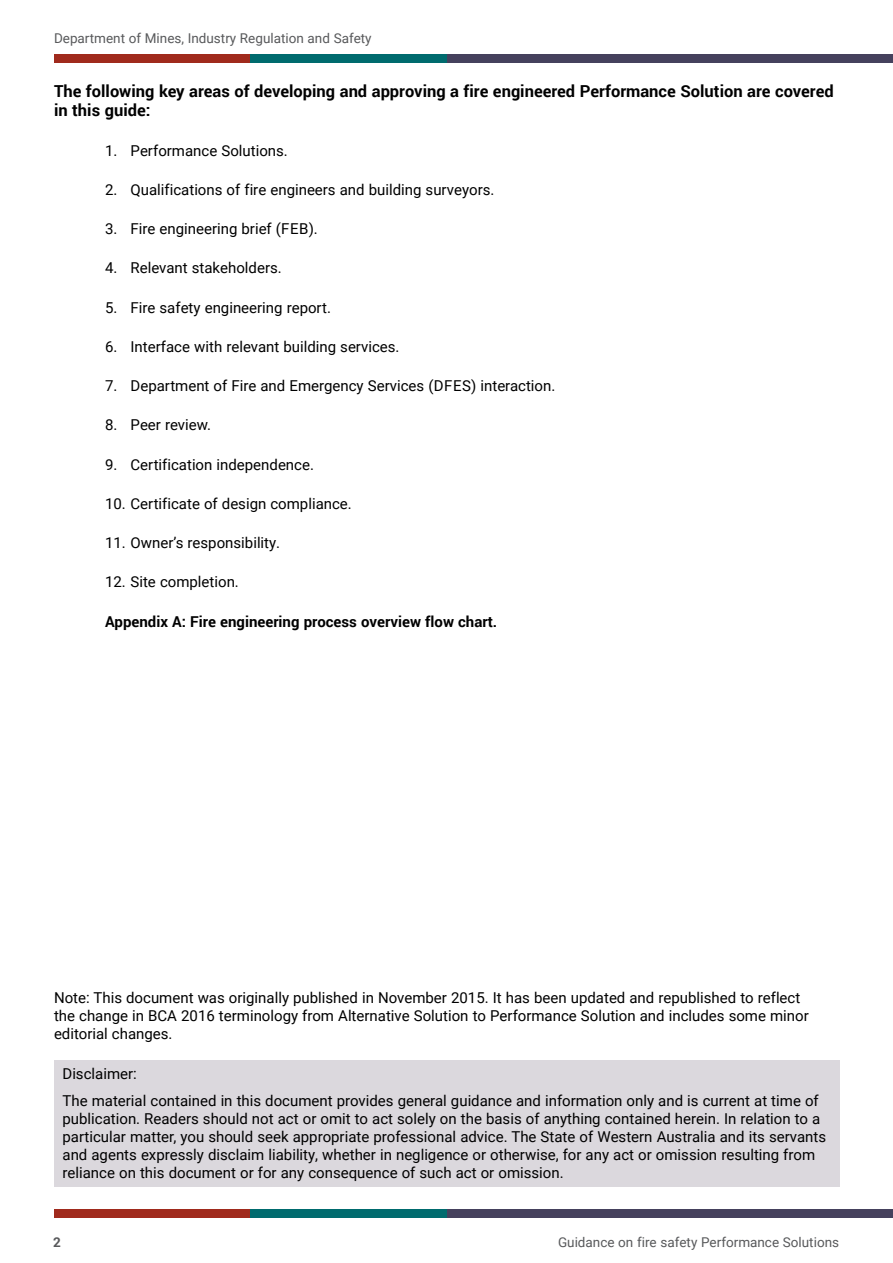
<style>
.page{position:relative;width:893px;height:1263px;background:#fff}
.page>*{position:absolute;margin:0;border:0;box-sizing:border-box;transform-origin:0 0}
.Sub_Headings{font:700 16.5px/19.5px "Roboto";color:#000}
.Main_Text_10_12{font:15px/18px "Roboto";color:#000}
.Main_Text_10_12-2{font:700 15px "Roboto";color:#000}
.t1{font:13.5px "Roboto";color:#58595b}
.t2{font:700 13.5px "Roboto";color:#58595b}
</style>
<div class="page">
<div style="left:446px;top:1209px;width:447px;height:8px;background:#45415d"></div>
<div style="left:446px;top:54px;width:447px;height:9px;background:#45415d"></div>
<div style="left:54px;top:1209px;width:196px;height:8px;background:#a02a1d"></div>
<div style="left:54px;top:54px;width:196px;height:9px;background:#a02a1d"></div>
<div style="left:250px;top:1209px;width:196px;height:8px;background:#006b6e"></div>
<div style="left:250px;top:54px;width:196px;height:9px;background:#006b6e"></div>
<div style="left:54px;top:1060px;width:785px;height:126px;background:#dbd8dd"></div>
<p class="t1" style="left:54px;top:28px;width:319px">Department of Mines, Industry Regulation and Safety</p>
<p class="Sub_Headings" style="left:54px;top:81px;width:781px">The following key areas of developing and approving a fire engineered Performance Solution are covered in this guide:</p>
<p class="Main_Text_10_12" style="left:105px;top:141px;width:184px">1. Performance Solutions.</p>
<p class="Main_Text_10_12" style="left:105px;top:180px;width:391px">2. Qualifications of fire engineers and building surveyors.</p>
<p class="Main_Text_10_12" style="left:105px;top:219px;width:214px">3. Fire engineering brief (FEB).</p>
<p class="Main_Text_10_12" style="left:105px;top:258px;width:178px">4. Relevant stakeholders.</p>
<p class="Main_Text_10_12" style="left:105px;top:298px;width:227px">5. Fire safety engineering report.</p>
<p class="Main_Text_10_12" style="left:105px;top:337px;width:296px">6. Interface with relevant building services.</p>
<p class="Main_Text_10_12" style="left:105px;top:376px;width:452px">7. Department of Fire and Emergency Services (DFES) interaction.</p>
<p class="Main_Text_10_12" style="left:105px;top:415px;width:108px">8. Peer review.</p>
<p class="Main_Text_10_12" style="left:105px;top:455px;width:210px">9. Certification independence.</p>
<p class="Main_Text_10_12" style="left:105px;top:494px;width:248px">10. Certificate of design compliance.</p>
<p class="Main_Text_10_12" style="left:105px;top:533px;width:177px">11. Owner’s responsibility.</p>
<p class="Main_Text_10_12" style="left:105px;top:573px;width:135px">12. Site completion.</p>
<p class="Main_Text_10_12-2" style="left:105px;top:611px;width:394px">Appendix A: Fire engineering process overview flow chart.</p>
<p class="Main_Text_10_12" style="left:54px;top:988px;width:756px">Note: This document was originally published in November 2015. It has been updated and republished to reflect the change in BCA 2016 terminology from Alternative Solution to Performance Solution and includes some minor editorial changes.</p>
<p class="Main_Text_10_12" style="left:63px;top:1064px;width:76px">Disclaimer:</p>
<p class="Main_Text_10_12" style="left:63px;top:1091px;width:765px">The material contained in this document provides general guidance and information only and is current at time of publication. Readers should not act or omit to act solely on the basis of anything contained herein. In relation to a particular matter, you should seek appropriate professional advice. The State of Western Australia and its servants and agents expressly disclaim liability, whether in negligence or otherwise, for any act or omission resulting from reliance on this document or for any consequence of such act or omission.</p>
<p class="t2" style="left:53px;top:1233px;width:9px">2</p>
<p class="t1" style="left:558px;top:1233px;width:283px">Guidance on fire safety Performance Solutions</p>
</div>
